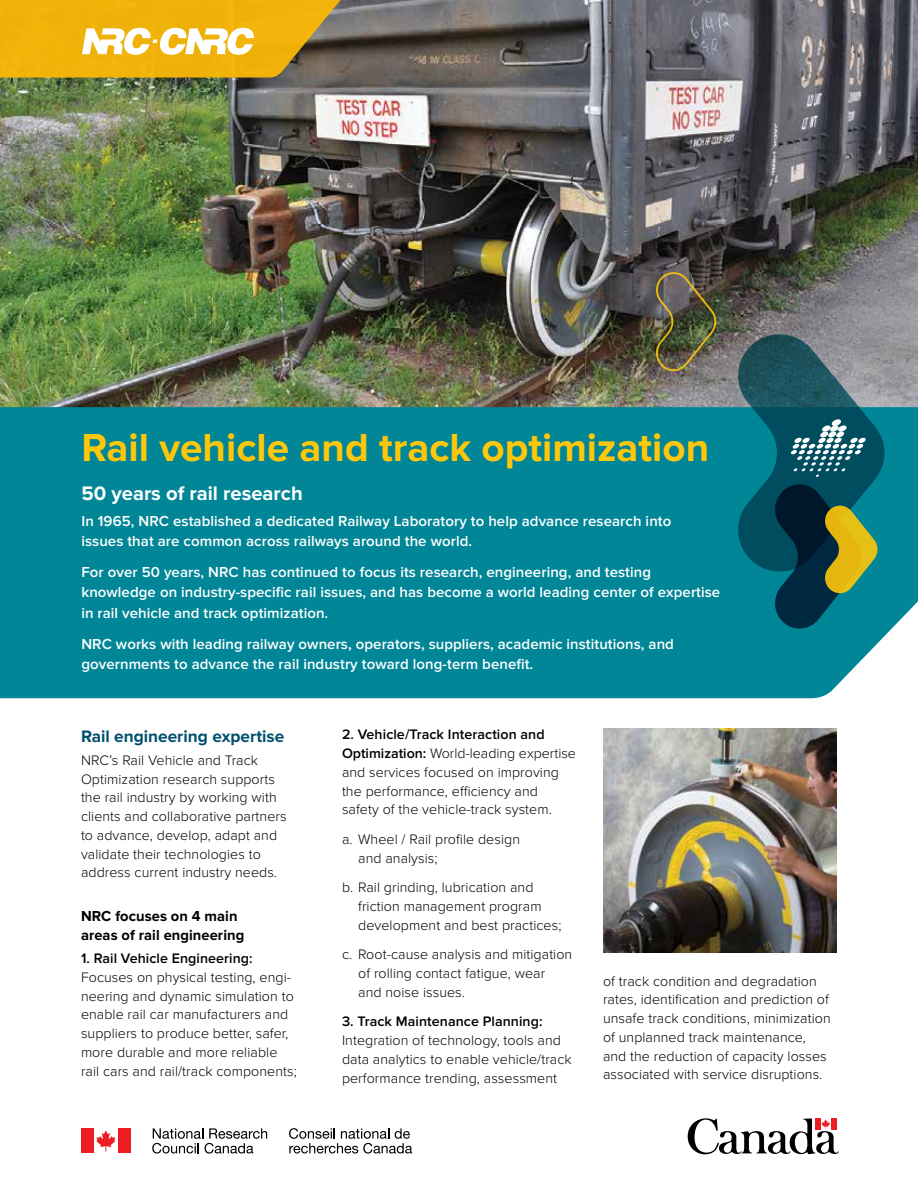
<style>
.page{position:relative;width:918px;height:1188px;background:#fff}
.page>*{position:absolute;margin:0;border:0;box-sizing:border-box;transform-origin:0 0}
.t1{font:700 40.5px "Proxima Nova";color:#ffc709}
.t2{font:700 20.25px "Proxima Nova";color:#fff}
.t3{font:700 17.25px "Proxima Nova";color:#004f6f}
.t4{font:600 15px/20.2px "Proxima Nova";letter-spacing:.005em;color:#fff}
.t5{font:700 15px/18.8px "Proxima Nova";letter-spacing:.005em;color:#000}
.t6{font:300 14.25px/18.8px "Proxima Nova";letter-spacing:.005em;color:#000}
.t7{font:600 14.25px "Proxima Nova";letter-spacing:.005em;color:#000}
.s1{font-weight:600}
</style>
<div class="page">
<img style="left:0;top:0;width:918px;height:407px">
<div style="left:0;top:407px;width:918px;height:291px;background:#008697"></div>
<svg style="left:0;top:0;width:352px;height:78px;background:#e0af2b"></svg>
<img style="left:655px;top:271px;width:62px;height:101px">
<svg style="left:737px;top:334px;width:147px;height:295px;background:#29696b"></svg>
<svg style="left:687px;top:1118px;width:152px;height:37px"></svg>
<div style="left:81px;top:1128px;width:12px;height:25px;background:#ed1d24"></div>
<svg style="left:96px;top:1130px;width:19px;height:21px"></svg>
<div style="left:118px;top:1128px;width:13px;height:25px;background:#ed1d24"></div>
<svg style="left:152px;top:1128px;width:115px;height:26px"></svg>
<svg style="left:289px;top:1128px;width:123px;height:26px"></svg>
<img style="left:603px;top:728px;width:234px;height:225px">
<h1 class="t1" style="left:81px;top:424px;width:629px">Rail vehicle and track optimization</h1>
<h2 class="t2" style="left:81px;top:482px;width:223px">50 years of rail research</h2>
<p class="t4" style="left:81px;top:511px;width:591px">In 1965, NRC established a dedicated Railway Laboratory to help advance research into issues that are common across railways around the world.</p>
<p class="t4" style="left:81px;top:562px;width:640px">For over 50 years, NRC has continued to focus its research, engineering, and testing knowledge on industry-specific rail issues, and has become a world leading center of expertise in rail vehicle and track optimization.</p>
<p class="t4" style="left:81px;top:634px;width:594px">NRC works with leading railway owners, operators, suppliers, academic institutions, and governments to advance the rail industry toward long-term benefit.</p>
<p class="t3" style="left:81px;top:726px;width:205px">Rail engineering expertise</p>
<p class="t6" style="left:81px;top:751px;width:207px">NRC’s Rail Vehicle and Track<br>Optimization research supports the rail industry by working with clients and collaborative partners to advance, develop, adapt and validate their technologies to address current industry needs.</p>
<p class="t5" style="left:81px;top:907px;width:165px">NRC focuses on 4 main areas of rail engineering</p>
<p class="t7" style="left:81px;top:950px;width:173px">1. Rail Vehicle Engineering:</p>
<p class="t6" style="left:81px;top:968px;width:217px">Focuses on physical testing, engi&shy;neering and dynamic simulation to enable rail car manufacturers and suppliers to produce better, safer, more durable and more reliable rail cars and rail/track components;</p>
<p class="t6" style="left:342px;top:725px;width:235px"><span class="s1">2. Vehicle/Track Interaction and Optimization:</span> World-leading expertise and services focused on improving the performance, efficiency and safety of the vehicle-track system.</p>
<p class="t6" style="left:358px;top:830px;width:163px;text-indent:-16px">a. Wheel / Rail profile design and analysis;</p>
<p class="t6" style="left:358px;top:878px;width:205px;text-indent:-16px">b. Rail grinding, lubrication and friction management program development and best practices;</p>
<p class="t6" style="left:358px;top:945px;width:216px;text-indent:-16px">c. Root-cause analysis and mitigation of rolling contact fatigue, wear<br>and noise issues.</p>
<p class="t7" style="left:342px;top:1013px;width:202px">3. Track Maintenance Planning:</p>
<p class="t6" style="left:342px;top:1031px;width:231px">Integration of technology, tools and data analytics to enable vehicle/track performance trending, assessment</p>
<p class="t6" style="left:603px;top:972px;width:229px">of track condition and degradation rates, identification and prediction of unsafe track conditions, minimization of unplanned track maintenance, and the reduction of capacity losses associated with service disruptions.</p>
</div>
